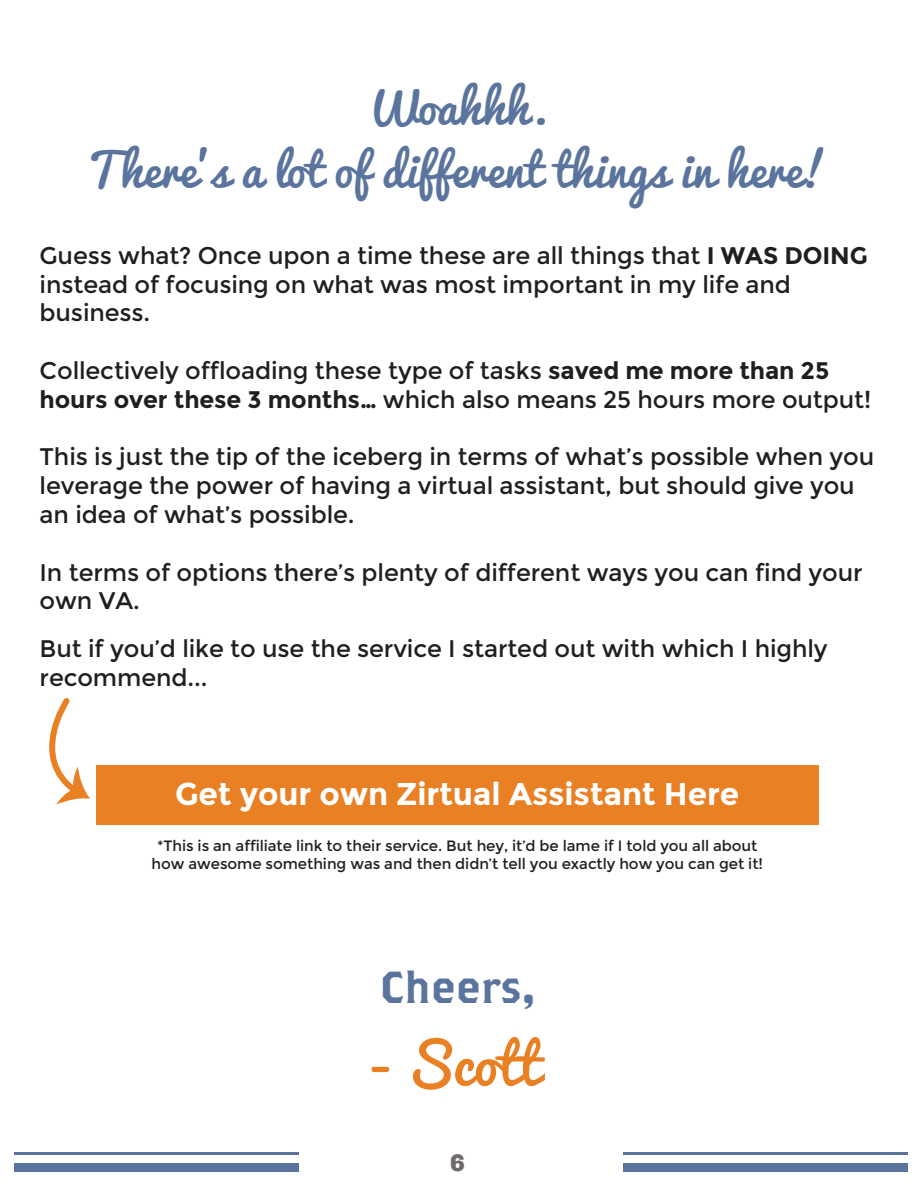
<style>
.page{position:relative;width:918px;height:1188px;background:#fff}
.page>*{position:absolute;margin:0;border:0;box-sizing:border-box;transform-origin:0 0}
.t1{font:56.4px "Pacifico";color:#e98024}
.t2{font:45.3px/62.6px "Pacifico";color:#5a749e;text-align:center}
.t3{font:44.7px "Brothers";color:#5a749e}
.t4{font:700 31.5px "Montserrat";letter-spacing:-.005em;color:#fff}
.t5{font:24px/28.8px "Montserrat";letter-spacing:-.005em;color:#211e1e}
.t6{font:900 24px "Chivo";color:#706a6b}
.t7{font:15px/18px "Montserrat";letter-spacing:-.005em;color:#211e1e;text-align:center}
.s1{font-weight:700}
</style>
<div class="page">
<div style="left:96px;top:765px;width:723px;height:59px;background:#e98024"></div>
<hr style="left:14px;top:1153px;width:284px;height:2px;background:#5a749e">
<hr style="left:624px;top:1153px;width:284px;height:2px;background:#5a749e">
<div style="left:14px;top:1163px;width:284px;height:8px;background:#5a749e"></div>
<div style="left:624px;top:1163px;width:284px;height:8px;background:#5a749e"></div>
<svg style="left:49px;top:698px;width:41px;height:107px"></svg>
<h2 class="t2" style="left:87px;top:75px;width:743px">Woahhh.<br>There’s a lot of different things in here!</h2>
<p class="t5" style="left:40px;top:241px;width:830px">Guess what? Once upon a time these are all things that <span class="s1">I WAS DOING </span>instead of focusing on what was most important in my life and business.</p>
<p class="t5" style="left:40px;top:356px;width:833px">Collectively offloading these type of tasks <span class="s1">saved me more than 25 hours over these 3 months…</span> which also means 25 hours more output!</p>
<p class="t5" style="left:40px;top:443px;width:836px">This is just the tip of the iceberg in terms of what’s possible when you leverage the power of having a virtual assistant, but should give you an idea of what’s possible.</p>
<p class="t5" style="left:40px;top:558px;width:825px">In terms of options there’s plenty of different ways you can find your own VA.</p>
<p class="t5" style="left:40px;top:635px;width:790px">But if you’d like to use the service I started out with which I highly recommend...</p>
<h3 class="t4" style="left:175px;top:775px;width:566px">Get your own Zirtual Assistant Here</h3>
<p class="t7" style="left:152px;top:837px;width:613px">*This is an affiliate link to their service. But hey, it’d be lame if I told you all about how awesome something was and then didn’t tell you exactly how you can get it!</p>
<h3 class="t3" style="left:379px;top:960px;width:157px">Cheers,</h3>
<h1 class="t1" style="left:370px;top:1015px;width:171px">- Scott</h1>
<p class="t6" style="left:450px;top:1148px;width:16px">6</p>
</div>
